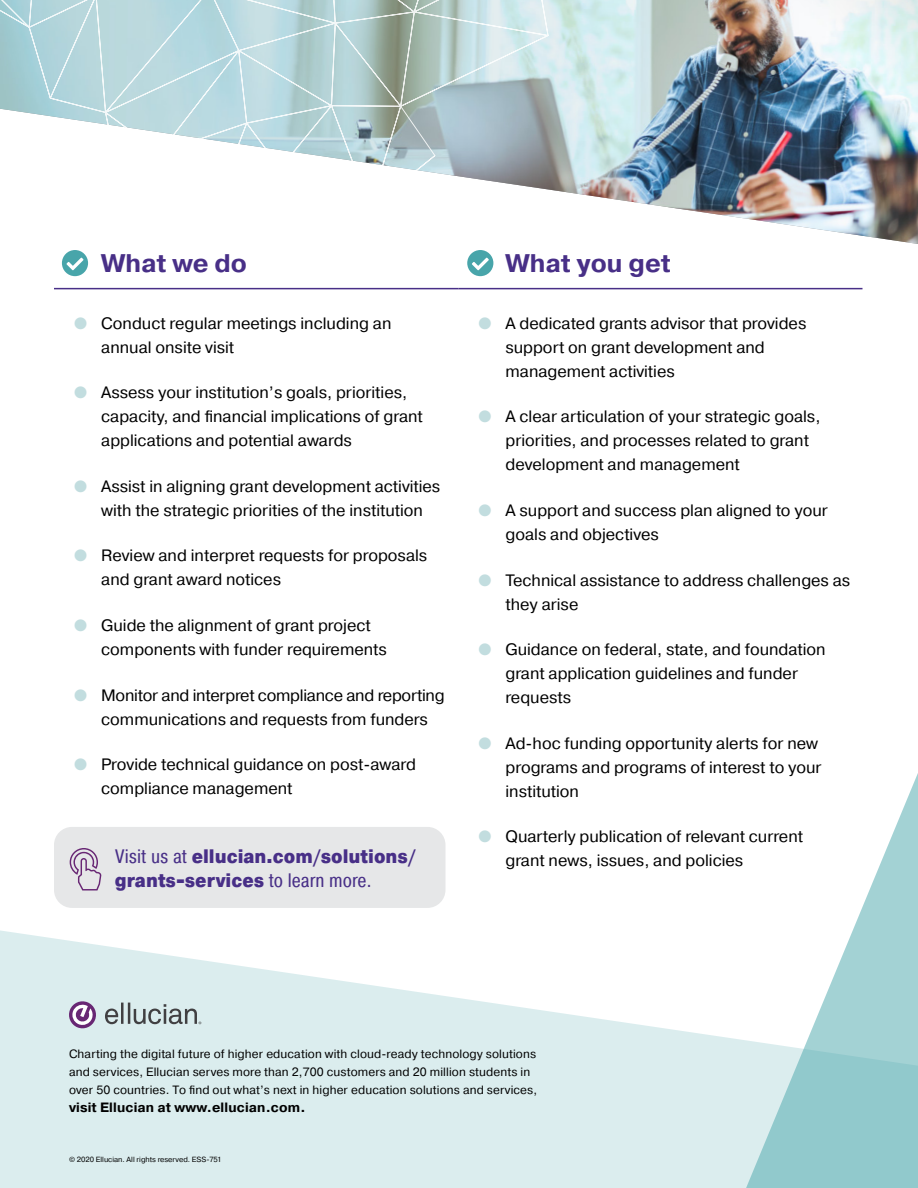
<style>
.page{position:relative;width:918px;height:1188px;background:#fff}
.page>*{position:absolute;margin:0;border:0;box-sizing:border-box;transform-origin:0 0}
.t1{font:700 25.5px "Pragmatica";color:#482f87}
.t2{font:900 19.5px/24px "Pragmatica Cond";color:#482f87}
.t3{font:16.5px/24px "Pragmatica";color:#000}
.t4{font:700 13.5px "Pragmatica";letter-spacing:.01em;color:#000}
.t5{font:12px/18px "Pragmatica";letter-spacing:.01em;color:#000}
.t6{font:7.5px "Pragmatica";color:#000}
.s1{color:#c2dddf}
.s2{font-weight:400}
</style>
<div class="page">
<img style="left:642px;top:0;width:276px;height:244px">
<hr style="left:54px;top:288px;width:404px;height:1px;background:#482f87">
<hr style="left:458px;top:288px;width:404px;height:1px;background:#482f87">
<svg style="left:0;top:930px;width:732px;height:258px;fill:#dbedee"></svg>
<svg style="left:732px;top:773px;width:186px;height:415px"></svg>
<svg style="left:62px;top:250px;width:26px;height:26px"></svg>
<svg style="left:467px;top:250px;width:26px;height:26px"></svg>
<svg style="left:67px;top:1000px;width:31px;height:30px"></svg>
<svg style="left:105px;top:1003px;width:96px;height:21px;background:#abb7b9"></svg>
<svg style="left:0;top:0;width:642px;height:204px"></svg>
<div style="left:54px;top:827px;width:392px;height:81px;background:#e6e7e8;border-radius:18px"></div>
<svg style="left:70px;top:848px;width:31px;height:43px"></svg>
<h1 class="t1" style="left:101px;top:247px;width:147px">What we do</h1>
<h1 class="t1" style="left:506px;top:247px;width:167px">What you get</h1>
<p class="t3" style="left:101px;top:311px;width:292px;text-indent:-27px"><span class="s1">●</span> Conduct regular meetings including an annual onsite visit</p>
<p class="t3" style="left:101px;top:381px;width:323px;text-indent:-27px"><span class="s1">●</span> Assess your institution’s goals, priorities, capacity, and financial implications of grant applications and potential awards</p>
<p class="t3" style="left:74px;top:474px;width:368px;text-align:center"><span class="s1">●</span> Assist in aligning grant development activities with the strategic priorities of the institution</p>
<p class="t3" style="left:101px;top:544px;width:328px;text-indent:-27px"><span class="s1">●</span> Review and interpret requests for proposals and grant award notices</p>
<p class="t3" style="left:101px;top:614px;width:287px;text-indent:-27px"><span class="s1">●</span> Guide the alignment of grant project components with funder requirements</p>
<p class="t3" style="left:101px;top:683px;width:345px;text-indent:-27px"><span class="s1">●</span> Monitor and interpret compliance and reporting communications and requests from funders</p>
<p class="t3" style="left:101px;top:753px;width:316px;text-indent:-27px"><span class="s1">●</span> Provide technical guidance on post-award compliance management</p>
<p class="t3" style="left:505px;top:311px;width:302px;text-indent:-27px"><span class="s1">●</span> A dedicated grants advisor that provides support on grant development and management activities</p>
<p class="t3" style="left:505px;top:405px;width:316px;text-indent:-27px"><span class="s1">●</span> A clear articulation of your strategic goals, priorities, and processes related to grant development and management</p>
<p class="t3" style="left:505px;top:499px;width:324px;text-indent:-27px"><span class="s1">●</span> A support and success plan aligned to your goals and objectives</p>
<p class="t3" style="left:505px;top:568px;width:346px;text-indent:-27px"><span class="s1">●</span> Technical assistance to address challenges as they arise</p>
<p class="t3" style="left:505px;top:638px;width:322px;text-indent:-27px"><span class="s1">●</span> Guidance on federal, state, and foundation grant application guidelines and funder requests</p>
<p class="t3" style="left:505px;top:731px;width:318px;text-indent:-27px"><span class="s1">●</span> Ad-hoc funding opportunity alerts for new programs and programs of interest to your institution</p>
<p class="t3" style="left:505px;top:825px;width:299px;text-indent:-27px"><span class="s1">●</span> Quarterly publication of relevant current grant news, issues, and policies</p>
<p class="t2" style="left:115px;top:845px;width:303px"><span class="s2">Visit us at</span> ellucian.com/solutions/ grants-services <span class="s2">to learn more.</span></p>
<p class="t5" style="left:69px;top:1045px;width:470px">Charting the digital future of higher education with cloud-ready technology solutions and services, Ellucian serves more than 2,700 customers and 20 million students in over 50 countries. To find out what’s next in higher education solutions and services,</p>
<p class="t4" style="left:69px;top:1099px;width:238px">visit Ellucian at www.ellucian.com.</p>
<p class="t6" style="left:69px;top:1155px;width:154px">© 2020 Ellucian. All rights reserved. ESS-751</p>
</div>
